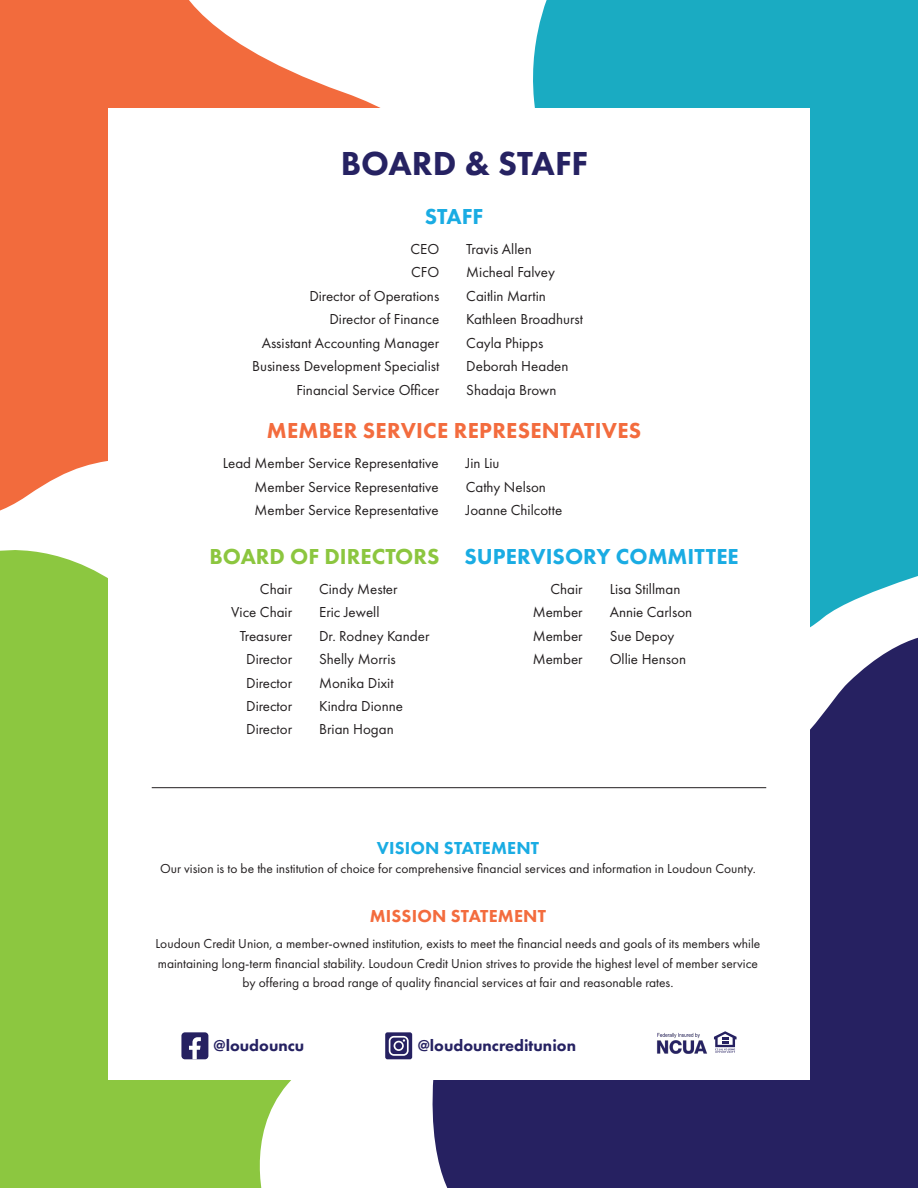
<style>
.page{position:relative;width:918px;height:1188px;background:#fff}
.page>*{position:absolute;margin:0;border:0;box-sizing:border-box;transform-origin:0 0}
.t1{font:800 34.5px "Futura PT";color:#262262}
.t2{font:800 22.5px "Futura PT";letter-spacing:.01em;color:#f36c3e}
.t3{font:800 22.5px "Futura PT";color:#1aace3}
.t4{font:800 22.5px "Futura PT";color:#8cc63f}
.t5{font:800 18px "Futura PT";letter-spacing:.01em;color:#f36c3e}
.t6{font:800 18px "Futura PT";letter-spacing:.01em;color:#1aace3}
.t7{font:800 16.5px "Futura PT";color:#262262}
.t8{font:15px "Futura PT";color:#231f20}
.t9{font:13.5px/19.5px "Futura PT";color:#231f20;text-align:center}
</style>
<div class="page">
<svg style="left:0;top:0;width:381px;height:511px;fill:#f26b3d"></svg>
<div style="left:533px;top:0;width:385px;height:627px;background:#1aabc2"></div>
<div style="left:485px;top:627px;width:433px;height:561px;background:#262161"></div>
<svg style="left:0;top:550px;width:485px;height:638px;fill:#8cc740"></svg>
<div style="left:108px;top:108px;width:702px;height:972px;background:#fff"></div>
<hr style="left:152px;top:787px;width:614px;height:1px;background:#231f20">
<div style="left:181px;top:1032px;width:27px;height:27px;background:#262161;border-radius:4px"></div>
<svg style="left:189px;top:1037px;width:12px;height:22px"></svg>
<div style="left:385px;top:1032px;width:27px;height:27px;background:#262161;border-radius:2px"></div>
<svg style="left:389px;top:1036px;width:20px;height:20px"></svg>
<img style="left:657px;top:1032px;width:50px;height:22px">
<svg style="left:714px;top:1031px;width:23px;height:22px"></svg>
<h2 class="t1" style="left:341px;top:142px;width:249px">BOARD &amp; STAFF</h2>
<h3 class="t3" style="left:425px;top:202px;width:60px">STAFF</h3>
<p class="t8" style="left:410px;top:240px;width:30px">CEO</p>
<p class="t8" style="left:466px;top:240px;width:67px">Travis Allen</p>
<p class="t8" style="left:411px;top:263px;width:30px">CFO</p>
<p class="t8" style="left:466px;top:263px;width:90px">Micheal Falvey</p>
<p class="t8" style="left:309px;top:287px;width:131px">Director of Operations</p>
<p class="t8" style="left:466px;top:287px;width:81px">Caitlin Martin</p>
<p class="t8" style="left:329px;top:310px;width:111px">Director of Finance</p>
<p class="t8" style="left:466px;top:310px;width:118px">Kathleen Broadhurst</p>
<p class="t8" style="left:262px;top:334px;width:179px">Assistant Accounting Manager</p>
<p class="t8" style="left:466px;top:334px;width:79px">Cayla Phipps</p>
<p class="t8" style="left:252px;top:357px;width:189px">Business Development Specialist</p>
<p class="t8" style="left:466px;top:357px;width:104px">Deborah Headen</p>
<p class="t8" style="left:296px;top:381px;width:144px">Financial Service Officer</p>
<p class="t8" style="left:466px;top:381px;width:92px">Shadaja Brown</p>
<h3 class="t2" style="left:267px;top:416px;width:376px">MEMBER SERVICE REPRESENTATIVES</h3>
<p class="t8" style="left:223px;top:454px;width:218px">Lead Member Service Representative</p>
<p class="t8" style="left:466px;top:454px;width:35px">Jin Liu</p>
<p class="t8" style="left:255px;top:478px;width:186px">Member Service Representative</p>
<p class="t8" style="left:466px;top:478px;width:82px">Cathy Nelson</p>
<p class="t8" style="left:255px;top:501px;width:186px">Member Service Representative</p>
<p class="t8" style="left:466px;top:501px;width:98px">Joanne Chilcotte</p>
<h3 class="t4" style="left:210px;top:542px;width:232px">BOARD OF DIRECTORS</h3>
<p class="t8" style="left:260px;top:580px;width:34px">Chair</p>
<p class="t8" style="left:319px;top:580px;width:80px">Cindy Mester</p>
<p class="t8" style="left:231px;top:603px;width:62px">Vice Chair</p>
<p class="t8" style="left:319px;top:603px;width:62px">Eric Jewell</p>
<p class="t8" style="left:240px;top:627px;width:54px">Treasurer</p>
<p class="t8" style="left:319px;top:627px;width:112px">Dr. Rodney Kander</p>
<p class="t8" style="left:246px;top:650px;width:47px">Director</p>
<p class="t8" style="left:319px;top:650px;width:78px">Shelly Morris</p>
<p class="t8" style="left:246px;top:674px;width:47px">Director</p>
<p class="t8" style="left:319px;top:674px;width:76px">Monika Dixit</p>
<p class="t8" style="left:246px;top:697px;width:47px">Director</p>
<p class="t8" style="left:319px;top:697px;width:85px">Kindra Dionne</p>
<p class="t8" style="left:246px;top:721px;width:47px">Director</p>
<p class="t8" style="left:319px;top:721px;width:76px">Brian Hogan</p>
<h3 class="t3" style="left:465px;top:542px;width:276px">SUPERVISORY COMMITTEE</h3>
<p class="t8" style="left:551px;top:580px;width:34px">Chair</p>
<p class="t8" style="left:610px;top:580px;width:72px">Lisa Stillman</p>
<p class="t8" style="left:533px;top:603px;width:51px">Member</p>
<p class="t8" style="left:610px;top:603px;width:84px">Annie Carlson</p>
<p class="t8" style="left:533px;top:627px;width:51px">Member</p>
<p class="t8" style="left:610px;top:627px;width:66px">Sue Depoy</p>
<p class="t8" style="left:533px;top:650px;width:51px">Member</p>
<p class="t8" style="left:610px;top:650px;width:78px">Ollie Henson</p>
<h3 class="t6" style="left:377px;top:837px;width:164px">VISION STATEMENT</h3>
<p class="t9" style="left:160px;top:859px;width:597px">Our vision is to be the institution of choice for comprehensive financial services and information in Loudoun County.</p>
<h3 class="t5" style="left:370px;top:905px;width:178px">MISSION STATEMENT</h3>
<p class="t9" style="left:155px;top:934px;width:606px">Loudoun Credit Union, a member-owned institution, exists to meet the financial needs and goals of its members while maintaining long-term financial stability. Loudoun Credit Union strives to provide the highest level of member service by offering a broad range of quality financial services at fair and reasonable rates.</p>
<p class="t7" style="left:214px;top:1035px;width:92px">@loudouncu</p>
<p class="t7" style="left:418px;top:1035px;width:160px">@loudouncreditunion</p>
</div>
